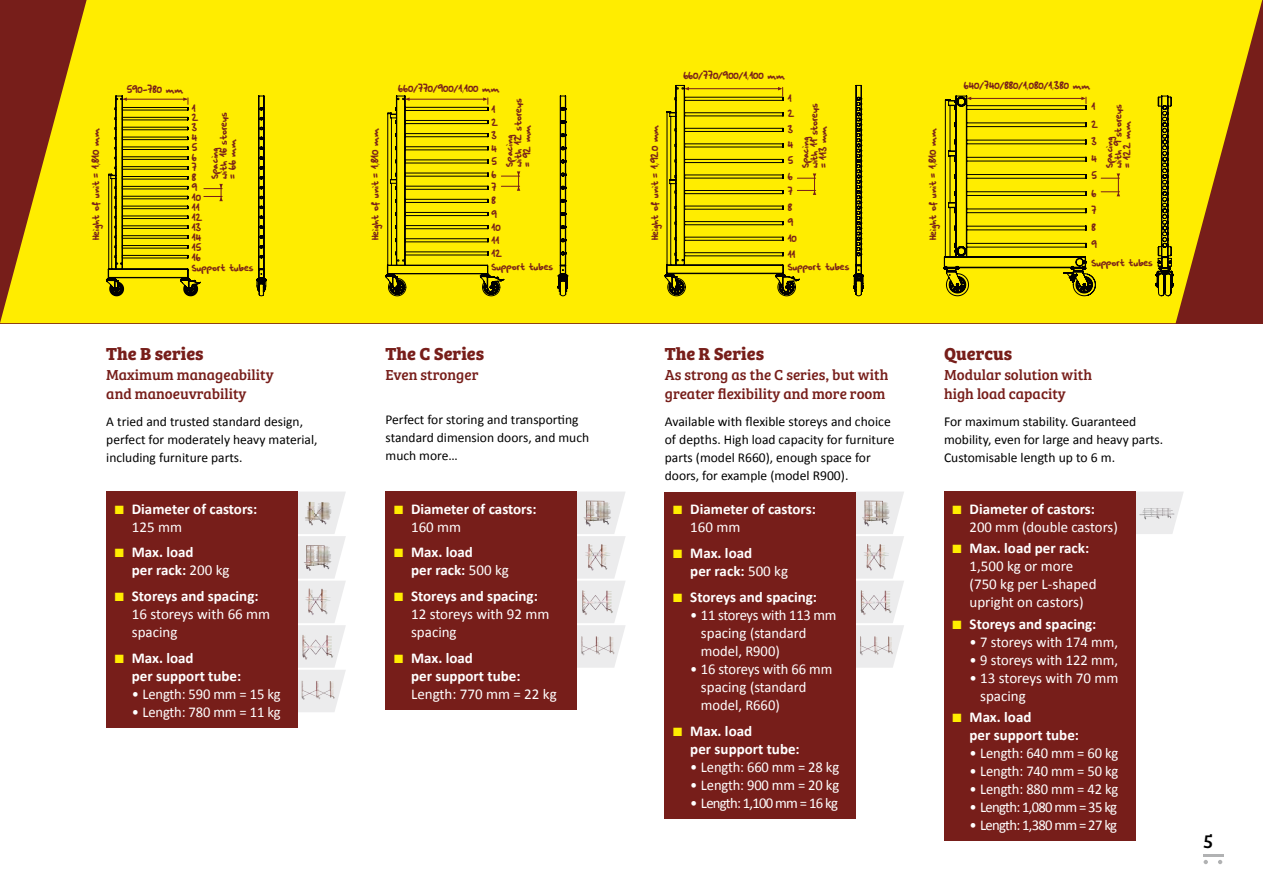
<style>
.page{position:relative;width:1263px;height:893px;background:#fff}
.page>*{position:absolute;margin:0;border:0;box-sizing:border-box;transform-origin:0 0}
.t1{font:19.5px "Bree Serif";color:#000}
.t2{font:700 18px "Bree Serif";color:#771e1a}
.t3{font:15px/18px "Calibri";letter-spacing:-.01em;color:#fff}
.t4{font:700 15px/18px "Calibri";color:#fff}
.t5{font:15px/19.5px "Bree Serif";color:#771e1a}
.t6{font:15px "Calibri";letter-spacing:-.05em;color:#fff}
.t7{font:13.65px "Calibri";color:#000}
.t8{font:13.5px/18px "Calibri";color:#000}
.t9{font:7.5px/9.9px "squeakychalksound";color:#771e1a}
.s1{color:#ffed00}
.s2{font-weight:400}
.s3{font-weight:700}
.s4{font-size:13.65px}
.s5{font-size:13.5px}
</style>
<div class="page">
<hr style="left:1203px;top:854px;width:21px;height:3px;background:#b1b2b3">
<svg style="left:1203px;top:860px;width:5px;height:4px"></svg>
<svg style="left:1218px;top:860px;width:4px;height:4px"></svg>
<svg style="left:298px;top:492px;width:48px;height:220px"></svg>
<img style="left:305px;top:588px;width:20px;height:27px">
<img style="left:301px;top:681px;width:28px;height:19px">
<img style="left:304px;top:545px;width:21px;height:26px">
<img style="left:305px;top:502px;width:5px;height:19px">
<img style="left:302px;top:635px;width:31px;height:25px">
<svg style="left:577px;top:492px;width:48px;height:176px"></svg>
<img style="left:585px;top:544px;width:20px;height:27px">
<img style="left:581px;top:636px;width:27px;height:19px">
<img style="left:584px;top:501px;width:21px;height:25px">
<img style="left:582px;top:590px;width:31px;height:25px">
<svg style="left:856px;top:492px;width:48px;height:176px"></svg>
<img style="left:864px;top:544px;width:20px;height:27px">
<img style="left:860px;top:636px;width:27px;height:19px">
<img style="left:862px;top:501px;width:21px;height:25px">
<img style="left:861px;top:590px;width:30px;height:25px">
<svg style="left:1135px;top:492px;width:49px;height:42px;background:#e9e7e8"></svg>
<img style="left:1139px;top:508px;width:18px;height:11px">
<svg style="left:0;top:0;width:1263px;height:323px;background:#f1d802"></svg>
<div style="left:106px;top:492px;width:192px;height:236px;background:#771e1a"></div>
<div style="left:386px;top:492px;width:191px;height:218px;background:#771e1a"></div>
<div style="left:665px;top:492px;width:191px;height:326px;background:#771e1a"></div>
<div style="left:944px;top:492px;width:191px;height:349px;background:#771e1a"></div>
<svg style="left:1155px;top:96px;width:18px;height:200px;background:#9c9100"></svg>
<svg style="left:557px;top:96px;width:11px;height:200px;background:#9d9200"></svg>
<svg style="left:853px;top:85px;width:11px;height:211px;background:#7b7200"></svg>
<svg style="left:256px;top:96px;width:11px;height:200px;background:#8e8400"></svg>
<svg style="left:106px;top:96px;width:117px;height:200px;background:#d5c500"></svg>
<svg style="left:385px;top:96px;width:135px;height:200px;background:#dbcb00"></svg>
<svg style="left:664px;top:85px;width:152px;height:211px;background:#e5d500"></svg>
<svg style="left:943px;top:96px;width:177px;height:200px;background:#dccc00"></svg>
<p class="t9" style="left:683px;top:72px;width:103px">660/770/900/1,100 mm</p>
<p class="t9" style="left:398px;top:84px;width:103px">660/770/900/1,100 mm</p>
<p class="t9" style="left:127px;top:85px;width:58px">590-780 mm</p>
<p class="t9" style="left:492px;top:103px;width:63px;line-height:13.2px">1<br>2<br>3<br>4<br>5<br>6<br>7<br>8<br>9<br>10<br>11<br>12<br>Support tubes</p>
<p class="t9" style="left:788px;top:91px;width:10px;line-height:15.6px">1<br>2<br>3<br>4<br>5<br>6<br>7<br>8<br>9<br>10<br>11</p>
<p class="t9" style="left:505px;top:167px;width:69px;line-height:9px;rotate:-90deg">Spacing<br>with 12 storeys -- 92 mm</p>
<p class="t9" style="left:801px;top:168px;width:67px;line-height:9px;rotate:-90deg">Spacing<br>with 11 storeys -- 113 mm</p>
<p class="t9" style="left:192px;top:104px;width:63px">1<br>2<br>3<br>4<br>5<br>6<br>7<br>8<br>9<br>10<br>11<br>12<br>13<br>14<br>15<br>16<br>Support tubes</p>
<p class="t9" style="left:211px;top:179px;width:68px;line-height:9px;rotate:-90deg">Spacing<br>with 16 storeys -- 66 mm</p>
<p class="t9" style="left:92px;top:240px;width:113px;rotate:-90deg">Height of unit -- 1,810 mm</p>
<p class="t9" style="left:371px;top:240px;width:113px;rotate:-90deg">Height of unit -- 1,810 mm</p>
<p class="t9" style="left:651px;top:240px;width:117px;rotate:-90deg">Height of unit -- 1,920 mm</p>
<p class="t9" style="left:929px;top:240px;width:113px;rotate:-90deg">Height of unit -- 1,810 mm</p>
<p class="t9" style="left:788px;top:262px;width:63px">Support tubes</p>
<p class="t9" style="left:964px;top:82px;width:128px">640/740/880/1,080/1,380 mm</p>
<p class="t9" style="left:1091px;top:103px;width:5px">1</p>
<p class="t9" style="left:1091px;top:120px;width:8px">2</p>
<p class="t9" style="left:1091px;top:137px;width:7px">3</p>
<p class="t9" style="left:1091px;top:155px;width:7px">4</p>
<p class="t9" style="left:1091px;top:172px;width:7px">5</p>
<p class="t9" style="left:1091px;top:189px;width:6px">6</p>
<p class="t9" style="left:1091px;top:206px;width:6px">7</p>
<p class="t9" style="left:1091px;top:224px;width:6px">8</p>
<p class="t9" style="left:1091px;top:241px;width:7px">9</p>
<p class="t9" style="left:1091px;top:258px;width:63px">Support tubes</p>
<p class="t9" style="left:1105px;top:168px;width:65px;line-height:9px;rotate:-90deg">Spacing<br>with 9 storeys -- 122 mm</p>
<p class="t2" style="left:106px;top:340px;width:99px">The B series</p>
<p class="t5" style="left:106px;top:364px;width:169px">Maximum manageability and manoeuvrability</p>
<p class="t8" style="left:106px;top:411px;width:213px">A tried and trusted standard design, perfect for moderately heavy material, including furniture parts.</p>
<p class="t4" style="left:132px;top:499px;width:127px;text-indent:-17px"><span class="s1">■</span> Diameter of castors:<br><span class="s2">125 mm</span></p>
<p class="t4" style="left:132px;top:543px;width:99px;text-indent:-17px"><span class="s1">■</span> Max. load<br>per rack: <span class="s2">200 kg</span></p>
<p class="t3" style="left:132px;top:587px;width:140px;text-indent:-17px"><span class="s1">■</span> <span class="s3">Storeys and spacing:<br></span>16 storeys with 66 mm spacing</p>
<p class="t4" style="left:132px;top:648px;width:111px;text-indent:-17px"><span class="s1">■</span> Max. load<br>per support tube:</p>
<p class="t3" style="left:132px;top:684px;width:150px">• Length: 590 mm = 15 kg</p>
<p class="t3" style="left:132px;top:702px;width:150px">• Length: 780 mm = 11 kg</p>
<p class="t2" style="left:386px;top:340px;width:100px">The C Series</p>
<p class="t5" style="left:386px;top:364px;width:95px">Even stronger</p>
<p class="t8" style="left:386px;top:410px;width:205px">Perfect for storing and transporting standard dimension doors, and much much more…</p>
<p class="t4" style="left:411px;top:499px;width:127px;text-indent:-17px"><span class="s1">■</span> Diameter of castors:<br><span class="s2">160 mm</span></p>
<p class="t4" style="left:411px;top:543px;width:99px;text-indent:-17px"><span class="s1">■</span> Max. load<br>per rack: <span class="s2">500 kg</span></p>
<p class="t3" style="left:411px;top:587px;width:140px;text-indent:-17px"><span class="s1">■</span> <span class="s3">Storeys and spacing:<br></span>12 storeys with 92 mm spacing</p>
<p class="t4" style="left:411px;top:648px;width:111px;text-indent:-17px"><span class="s1">■</span> Max. load<br>per support tube:</p>
<p class="t3" style="left:411px;top:684px;width:147px">Length: 770 mm = 22 kg</p>
<p class="t2" style="left:665px;top:340px;width:101px">The R Series</p>
<p class="t5" style="left:665px;top:364px;width:225px">As strong as the C series, but with greater flexibility and more room</p>
<p class="t7" style="left:665px;top:413px;width:227px">Available with flexible storeys and choice</p>
<p class="t8" style="left:665px;top:430px;width:231px"><span class="s4">of depths</span>. High load capacity for furniture parts (model R660), enough space for doors, for example <span class="s4">(model R900).</span></p>
<p class="t4" style="left:690px;top:499px;width:127px;text-indent:-17px"><span class="s1">■</span> Diameter of castors:<br><span class="s2">160 mm</span></p>
<p class="t4" style="left:690px;top:543px;width:99px;text-indent:-17px"><span class="s1">■</span> Max. load<br>per rack: <span class="s2">500 kg</span></p>
<p class="t4" style="left:673px;top:587px;width:145px"><span class="s1">■</span> Storeys and spacing:</p>
<p class="t3" style="left:701px;top:605px;width:137px;text-indent:-11px">• 11 storeys with 113 mm spacing (standard model, R900)</p>
<p class="t3" style="left:701px;top:659px;width:133px;text-indent:-11px">• 16 storeys with 66 mm spacing (standard model, R660)</p>
<p class="t4" style="left:690px;top:721px;width:111px;text-indent:-17px"><span class="s1">■</span> Max. load<br>per support tube:</p>
<p class="t3" style="left:690px;top:757px;width:150px">• Length: 660 mm = 28 kg</p>
<p class="t3" style="left:690px;top:775px;width:150px">• Length: 900 mm = 20 kg</p>
<p class="t6" style="left:690px;top:793px;width:149px">• Length: 1,100 mm = 16 kg</p>
<p class="t2" style="left:944px;top:340px;width:70px">Quercus</p>
<p class="t5" style="left:944px;top:364px;width:149px">Modular solution with high load capacity</p>
<p class="t8" style="left:944px;top:412px;width:221px"><span class="s4">For</span> maximum stability. Guaranteed mobility, even for large and heavy parts.</p>
<p class="t7" style="left:944px;top:449px;width:173px"><span class="s5">Customisable</span> length up to 6 m.</p>
<p class="t3" style="left:969px;top:499px;width:150px;text-indent:-17px"><span class="s1">■</span> <span class="s3">Diameter of castors:<br></span>200 mm (double castors)</p>
<p class="t3" style="left:969px;top:538px;width:129px;text-indent:-17px"><span class="s1">■</span> <span class="s3">Max. load per rack:<br></span>1,500 kg or more (750 kg per L-shaped upright on castors)</p>
<p class="t4" style="left:952px;top:614px;width:145px"><span class="s1">■</span> Storeys and spacing:</p>
<p class="t3" style="left:969px;top:632px;width:150px">• 7 storeys with 174 mm,</p>
<p class="t3" style="left:969px;top:650px;width:150px">• 9 storeys with 122 mm,</p>
<p class="t3" style="left:980px;top:668px;width:140px;text-indent:-11px">• 13 storeys with 70 mm spacing</p>
<p class="t4" style="left:969px;top:708px;width:111px;text-indent:-17px"><span class="s1">■</span> Max. load<br>per support tube:</p>
<p class="t3" style="left:969px;top:744px;width:150px">• Length: 640 mm = 60 kg</p>
<p class="t3" style="left:969px;top:762px;width:150px">• Length: 740 mm = 50 kg</p>
<p class="t3" style="left:969px;top:780px;width:150px">• Length: 880 mm = 42 kg</p>
<p class="t6" style="left:969px;top:798px;width:149px">• Length: 1,080 mm = 35 kg</p>
<p class="t6" style="left:969px;top:816px;width:149px">• Length: 1,380 mm = 27 kg</p>
<h1 class="t1" style="left:1203px;top:826px;width:11px">5</h1>
</div>
